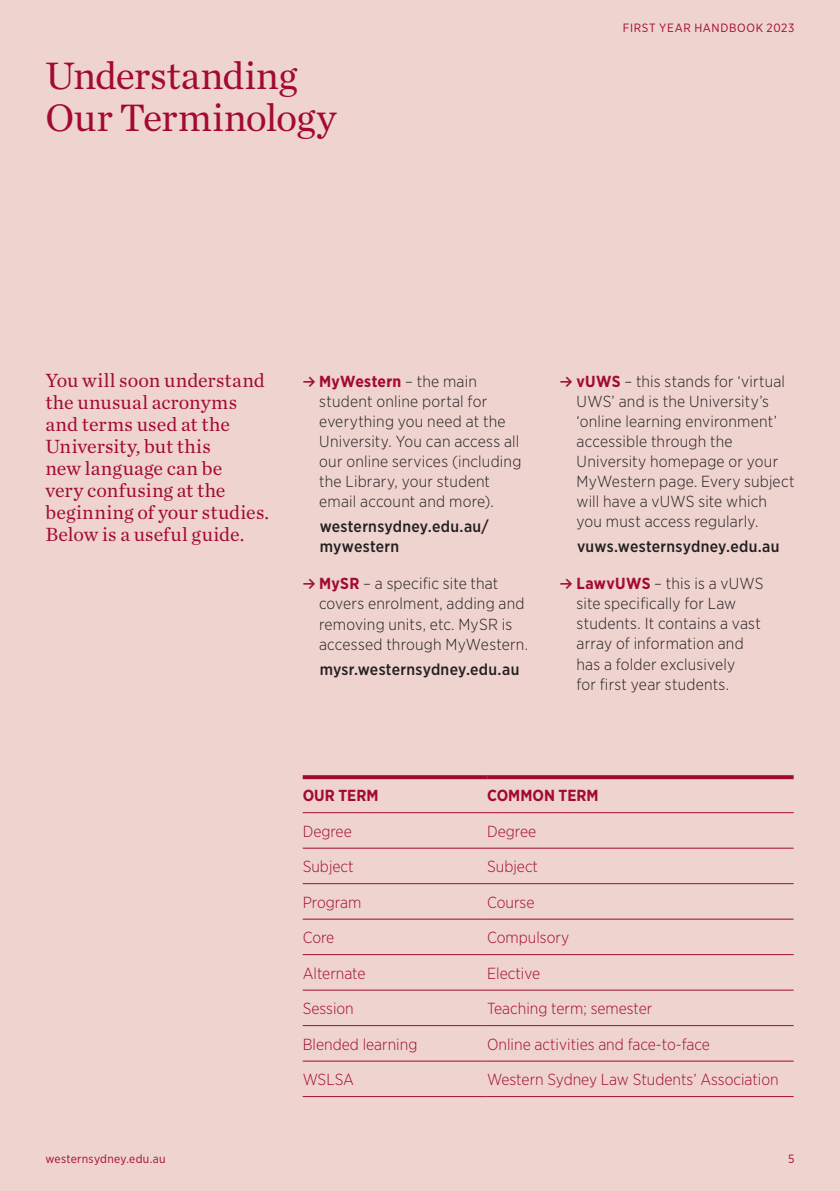
<style>
.page{position:relative;width:840px;height:1191px;background:#fff}
.page>*{position:absolute;margin:0;border:0;box-sizing:border-box;transform-origin:0 0}
.t1{font:40px/42px "Chronicle Text G1";letter-spacing:-.02em;color:#a30a32}
.t2{font:20px/22px "Chronicle Text G1";letter-spacing:.005em;color:#a30a32}
.t3{font:300 16px/20px "Gotham Narrow";letter-spacing:.015em;color:#231f20}
.t4{font:300 16px "Gotham Narrow";color:#a30a32}
.t5{font:500 16px/20px "Gotham Narrow";letter-spacing:.02em;color:#231f20}
.t6{font:700 16px "Gotham Narrow";color:#a30a32}
.t7{font:12px "Gotham Narrow";letter-spacing:.045em;color:#a30a32}
.t8{font:12px "Gotham Narrow";letter-spacing:.025em;color:#a30a32}
.s1{font-family:"Akkurat";font-weight:700;color:#a30a32}
.s2{font-weight:700;color:#a30a32}
</style>
<div class="page">
<div style="left:0;top:0;width:839px;height:1191px;background:#eed3ce"></div>
<svg style="left:302px;top:775px;width:185px;height:4px"></svg>
<svg style="left:487px;top:775px;width:306px;height:4px"></svg>
<hr style="left:302px;top:812px;width:185px;height:1px;background:#a30a32">
<hr style="left:302px;top:848px;width:185px;height:1px;background:#a30a32">
<hr style="left:302px;top:883px;width:185px;height:1px;background:#a30a32">
<hr style="left:302px;top:918px;width:185px;height:1px;background:#a30a32">
<hr style="left:302px;top:954px;width:185px;height:1px;background:#a30a32">
<hr style="left:302px;top:989px;width:185px;height:1px;background:#a30a32">
<hr style="left:302px;top:1025px;width:185px;height:1px;background:#a30a32">
<hr style="left:302px;top:1060px;width:185px;height:1px;background:#a30a32">
<hr style="left:302px;top:1096px;width:185px;height:1px;background:#a30a32">
<hr style="left:487px;top:812px;width:306px;height:1px;background:#a30a32">
<hr style="left:487px;top:848px;width:306px;height:1px;background:#a30a32">
<hr style="left:487px;top:883px;width:306px;height:1px;background:#a30a32">
<hr style="left:487px;top:918px;width:306px;height:1px;background:#a30a32">
<hr style="left:487px;top:954px;width:306px;height:1px;background:#a30a32">
<hr style="left:487px;top:989px;width:306px;height:1px;background:#a30a32">
<hr style="left:487px;top:1025px;width:306px;height:1px;background:#a30a32">
<hr style="left:487px;top:1060px;width:306px;height:1px;background:#a30a32">
<hr style="left:487px;top:1096px;width:306px;height:1px;background:#a30a32">
<h1 class="t1" style="left:45px;top:52px;width:292px">Understanding<br>Our Terminology</h1>
<p class="t7" style="left:622px;top:21px;width:173px">FIRST YEAR HANDBOOK 2023</p>
<p class="t2" style="left:45px;top:368px;width:225px">You will soon understand the unusual acronyms and terms used at the<br>University, but this<br>new language can be<br>very confusing at the beginning of your studies.<br>Below is a useful guide.</p>
<p class="t3" style="left:319px;top:371px;width:203px;text-indent:-17px"><span class="s1">→</span> <span class="s2">MyWestern</span> – the main student online portal for everything you need at the<br>University. You can access all our online services (including the Library, your student email account and more).</p>
<p class="t5" style="left:319px;top:516px;width:170px">westernsydney.edu.au/ mywestern</p>
<p class="t3" style="left:319px;top:573px;width:210px;text-indent:-16px"><span class="s1">→</span> <span class="s2">MySR</span> – a specific site that covers enrolment, adding and removing units, etc. MySR is accessed through MyWestern.</p>
<p class="t5" style="left:319px;top:659px;width:201px">mysr.westernsydney.edu.au</p>
<p class="t3" style="left:576px;top:371px;width:219px;text-indent:-17px"><span class="s1">→</span> <span class="s2">vUWS</span> – this stands for ‘virtual<br>UWS’ and is the University’s ‘online learning environment’ accessible through the<br>University homepage or your<br>MyWestern page. Every subject will have a vUWS site which you must access regularly.</p>
<p class="t5" style="left:576px;top:536px;width:204px">vuws.westernsydney.edu.au</p>
<p class="t3" style="left:576px;top:573px;width:188px;text-indent:-17px"><span class="s1">→</span> <span class="s2">LawvUWS</span> – this is a vUWS site specifically for Law students. It contains a vast array of information and has a folder exclusively<br>for first year students.</p>
<p class="t6" style="left:302px;top:785px;width:77px">OUR TERM</p>
<p class="t6" style="left:487px;top:785px;width:113px">COMMON TERM</p>
<p class="t4" style="left:302px;top:821px;width:51px">Degree</p>
<p class="t4" style="left:487px;top:821px;width:51px">Degree</p>
<p class="t4" style="left:302px;top:857px;width:52px">Subject</p>
<p class="t4" style="left:487px;top:857px;width:52px">Subject</p>
<p class="t4" style="left:302px;top:892px;width:60px">Program</p>
<p class="t4" style="left:487px;top:892px;width:49px">Course</p>
<p class="t4" style="left:302px;top:928px;width:33px">Core</p>
<p class="t4" style="left:487px;top:928px;width:83px">Compulsory</p>
<p class="t4" style="left:302px;top:963px;width:64px">Alternate</p>
<p class="t4" style="left:487px;top:963px;width:54px">Elective</p>
<p class="t4" style="left:302px;top:998px;width:53px">Session</p>
<p class="t4" style="left:487px;top:998px;width:167px">Teaching term; semester</p>
<p class="t4" style="left:302px;top:1034px;width:116px">Blended learning</p>
<p class="t4" style="left:487px;top:1034px;width:224px">Online activities and face-to-face</p>
<p class="t4" style="left:302px;top:1069px;width:53px">WSLSA</p>
<p class="t4" style="left:487px;top:1069px;width:293px">Western Sydney Law Students’ Association</p>
<p class="t8" style="left:45px;top:1151px;width:122px">westernsydney.edu.au</p>
<p class="t7" style="left:787px;top:1151px;width:8px">5</p>
</div>
